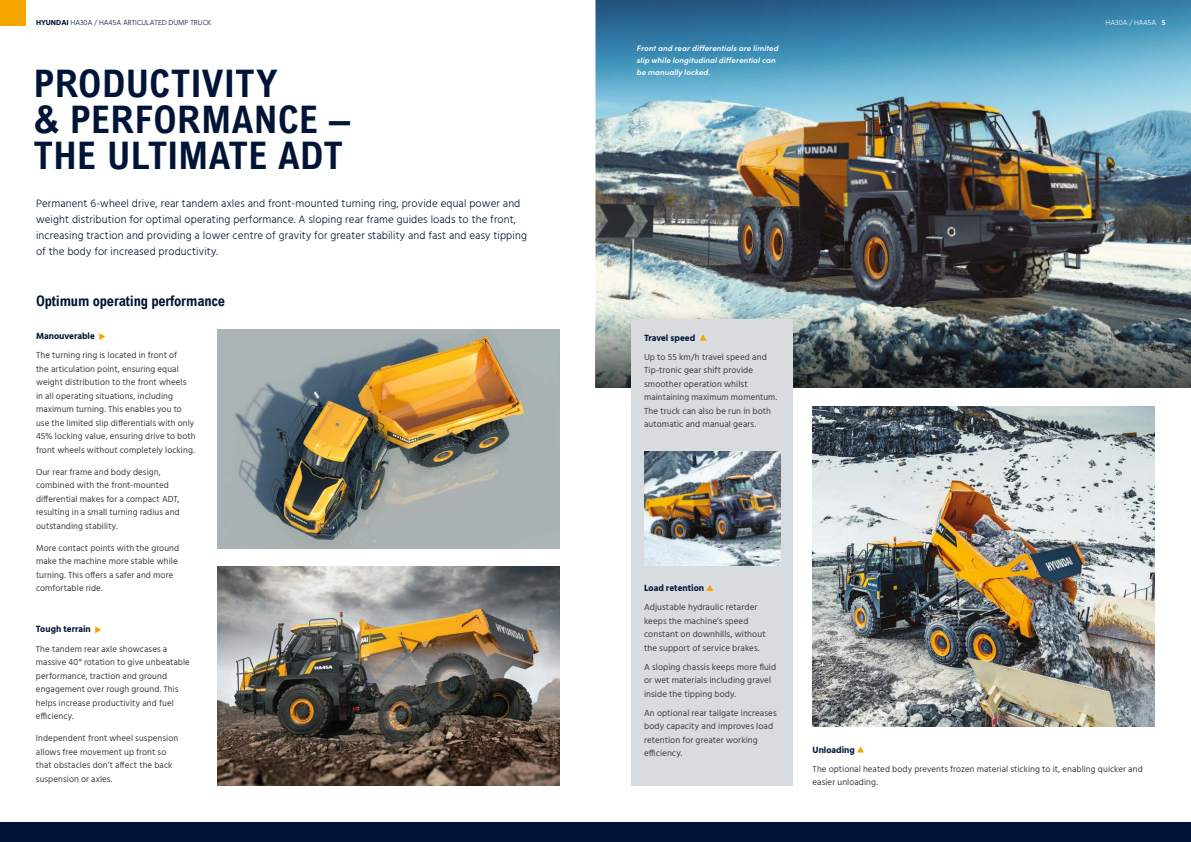
<style>
.page{position:relative;width:1191px;height:842px;background:#fff}
.page>*{position:absolute;margin:0;border:0;box-sizing:border-box;transform-origin:0 0}
.t1{font:700 condensed 38px/36px "Arial";letter-spacing:.01em;color:#001437}
.t2{font:700 condensed 14.5px "Arial";letter-spacing:-.01em;color:#001437}
.t3{font:300 11px/16px "Hind";letter-spacing:.01em;color:#001437}
.t4{font:700 9.2px "Hind";color:#001437}
.t5{font:9px/13.5px "Hind";letter-spacing:.01em;color:#3c3c3b}
.t6{font:italic 600 8px/12px "Sofia Pro";letter-spacing:.005em;color:#fff}
.t7{font:300 7.5px "Hind";color:#001437}
.t8{font:300 7.5px "Hind";color:#fff}
.s1{font-weight:700}
.s2{font-weight:600}
</style>
<div class="page">
<img style="left:595px;top:0;width:596px;height:290px">
<div style="left:0;top:822px;width:1191px;height:20px;background:#001437"></div>
<div style="left:0;top:0;width:26px;height:26px;background:#f7a600"></div>
<svg style="left:99px;top:333px;width:6px;height:7px"></svg>
<svg style="left:95px;top:626px;width:6px;height:7px"></svg>
<img style="left:812px;top:406px;width:343px;height:320px">
<img style="left:217px;top:329px;width:342px;height:219px">
<img style="left:595px;top:290px;width:596px;height:98px">
<div style="left:631px;top:319px;width:161px;height:466px;background:#d9dcde"></div>
<svg style="left:699px;top:334px;width:7px;height:7px"></svg>
<svg style="left:706px;top:585px;width:7px;height:6px"></svg>
<img style="left:644px;top:451px;width:136px;height:115px">
<img style="left:217px;top:566px;width:342px;height:219px">
<svg style="left:857px;top:746px;width:7px;height:6px"></svg>
<p class="t7" style="left:36px;top:17px;width:177px"><span class="s1">HYUNDAI</span> HA30A / HA45A ARTICULATED DUMP TRUCK</p>
<p class="t8" style="left:1105px;top:17px;width:61px">HA30A / HA45A <span class="s2">5</span></p>
<h1 class="t1" style="left:34px;top:66px;width:318px">PRODUCTIVITY<br>&amp; PERFORMANCE –<br>THE ULTIMATE ADT</h1>
<p class="t3" style="left:36px;top:196px;width:492px">Permanent 6-wheel drive, rear tandem axles and front-mounted turning ring, provide equal power and weight distribution for optimal operating performance. A sloping rear frame guides loads to the front, increasing traction and providing a lower centre of gravity for greater stability and fast and easy tipping of the body for increased productivity.</p>
<h2 class="t2" style="left:36px;top:293px;width:191px">Optimum operating performance</h2>
<p class="t4" style="left:36px;top:330px;width:60px">Manouverable</p>
<p class="t5" style="left:36px;top:349px;width:161px">The turning ring is located in front of<br>the articulation point, ensuring equal weight distribution to the front wheels in all operating situations, including maximum turning. This enables you to use the limited slip differentials with only 45% locking value, ensuring drive to both front wheels without completely locking.</p>
<p class="t5" style="left:36px;top:465px;width:145px">Our rear frame and body design, combined with the front-mounted differential makes for a compact ADT, resulting in a small turning radius and outstanding stability.</p>
<p class="t5" style="left:36px;top:541px;width:145px">More contact points with the ground make the machine more stable while turning. This offers a safer and more comfortable ride.</p>
<p class="t4" style="left:36px;top:624px;width:56px">Tough terrain</p>
<p class="t5" style="left:36px;top:642px;width:155px">The tandem rear axle showcases a massive 40° rotation to give unbeatable performance, traction and ground engagement over rough ground. This helps increase productivity and fuel efficiency.</p>
<p class="t5" style="left:36px;top:732px;width:144px">Independent front wheel suspension allows free movement up front so that obstacles don’t affect the back suspension or axles.</p>
<p class="t6" style="left:637px;top:42px;width:143px">Front and rear differentials are limited slip while longitudinal differential can be manually locked.</p>
<p class="t4" style="left:644px;top:332px;width:53px">Travel speed</p>
<p class="t5" style="left:644px;top:350px;width:135px">Up to 55 km/h travel speed and<br>Tip-tronic gear shift provide smoother operation whilst maintaining maximum momentum.<br>The truck can also be run in both automatic and manual gears.</p>
<p class="t4" style="left:644px;top:582px;width:62px">Load retention</p>
<p class="t5" style="left:644px;top:601px;width:123px">Adjustable hydraulic retarder keeps the machine’s speed constant on downhills, without the support of service brakes.</p>
<p class="t5" style="left:644px;top:660px;width:134px">A sloping chassis keeps more fluid or wet materials including gravel inside the tipping body.</p>
<p class="t5" style="left:644px;top:707px;width:134px">An optional rear tailgate increases body capacity and improves load retention for greater working efficiency.</p>
<p class="t4" style="left:812px;top:744px;width:44px">Unloading</p>
<p class="t5" style="left:812px;top:762px;width:332px">The optional heated body prevents frozen material sticking to it, enabling quicker and easier unloading.</p>
</div>
